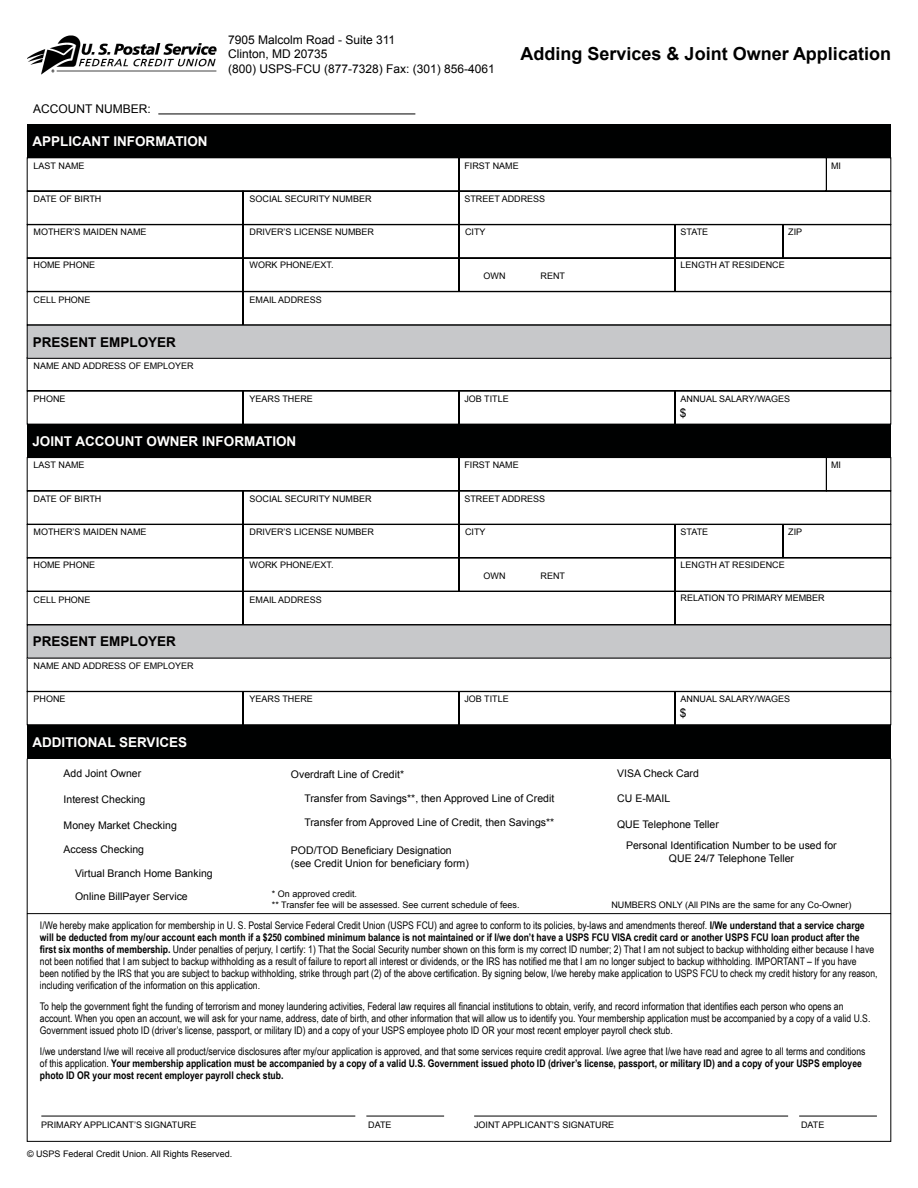
<style>
.page{position:relative;width:918px;height:1188px;background:#fff}
.page>*{position:absolute;margin:0;border:0;box-sizing:border-box;transform-origin:0 0}
.t1{font:700 18px "Arial";color:#000}
.t2{font:700 13.5px "Arial";color:#fffffe}
.t3{font:700 13.5px "Arial";color:#010000}
.t4{font:12px/14.4px "Arial";color:#000}
.t5{font:10.5px/12px "Arial Narrow";color:#000}
.t6{font:10.5px/12.6px "Arial";color:#000}
.t7{font:9px "Arial";color:#000}
.s1{font-weight:700}
</style>
<div class="page">
<img style="left:27px;top:35px;width:190px;height:40px">
<hr style="left:158px;top:114px;width:257px;height:1px;background:#000">
<div style="left:27px;top:914px;width:864px;height:228px;border:1px solid #000"></div>
<svg style="left:27px;top:158px;width:864px;height:567px"></svg>
<div style="left:27px;top:124px;width:864px;height:34px;background:#000101"></div>
<div style="left:27px;top:424px;width:864px;height:33px;background:#000101"></div>
<div style="left:27px;top:325px;width:864px;height:33px;background:#c7c8ca"></div>
<div style="left:27px;top:325px;width:864px;height:33px;border:1px solid #000"></div>
<div style="left:27px;top:625px;width:864px;height:33px;background:#c7c8ca"></div>
<hr style="left:41px;top:1116px;width:314px;height:1px;background:#000">
<hr style="left:474px;top:1116px;width:314px;height:1px;background:#000">
<hr style="left:366px;top:1116px;width:78px;height:1px;background:#000">
<hr style="left:799px;top:1116px;width:78px;height:1px;background:#000">
<div style="left:27px;top:758px;width:864px;height:156px;border:1px solid #000"></div>
<div style="left:27px;top:725px;width:864px;height:33px;background:#000101"></div>
<p class="t4" style="left:228px;top:32px;width:169px">7905 Malcolm Road - Suite 311<br>Clinton, MD 20735</p>
<p class="t4" style="left:228px;top:61px;width:268px">(800) USPS-FCU (877-7328) Fax: (301) 856-4061</p>
<h1 class="t1" style="left:521px;top:42px;width:372px">Adding Services &amp; Joint Owner Application</h1>
<p class="t4" style="left:33px;top:101px;width:119px">ACCOUNT NUMBER:</p>
<h2 class="t2" style="left:32px;top:132px;width:177px">APPLICANT INFORMATION</h2>
<p class="t7" style="left:34px;top:160px;width:52px">LAST NAME</p>
<p class="t7" style="left:464px;top:160px;width:56px">FIRST NAME</p>
<p class="t7" style="left:831px;top:160px;width:11px">MI</p>
<p class="t7" style="left:34px;top:193px;width:69px">DATE OF BIRTH</p>
<p class="t7" style="left:250px;top:193px;width:124px">SOCIAL SECURITY NUMBER</p>
<p class="t7" style="left:464px;top:193px;width:82px">STREET ADDRESS</p>
<p class="t7" style="left:34px;top:226px;width:115px">MOTHER’S MAIDEN NAME</p>
<p class="t7" style="left:250px;top:226px;width:126px">DRIVER’S LICENSE NUMBER</p>
<p class="t7" style="left:465px;top:226px;width:22px">CITY</p>
<p class="t7" style="left:681px;top:226px;width:29px">STATE</p>
<p class="t7" style="left:788px;top:226px;width:16px">ZIP</p>
<p class="t7" style="left:34px;top:259px;width:63px">HOME PHONE</p>
<p class="t7" style="left:250px;top:259px;width:86px">WORK PHONE/EXT.</p>
<p class="t7" style="left:484px;top:270px;width:23px">OWN</p>
<p class="t7" style="left:541px;top:270px;width:26px">RENT</p>
<p class="t7" style="left:681px;top:259px;width:106px">LENGTH AT RESIDENCE</p>
<p class="t7" style="left:34px;top:294px;width:58px">CELL PHONE</p>
<p class="t7" style="left:250px;top:294px;width:74px">EMAIL ADDRESS</p>
<h3 class="t3" style="left:33px;top:333px;width:145px">PRESENT EMPLOYER</h3>
<p class="t7" style="left:34px;top:360px;width:162px">NAME AND ADDRESS OF EMPLOYER</p>
<p class="t7" style="left:34px;top:393px;width:34px">PHONE</p>
<p class="t7" style="left:250px;top:393px;width:65px">YEARS THERE</p>
<p class="t7" style="left:464px;top:393px;width:46px">JOB TITLE</p>
<p class="t7" style="left:681px;top:393px;width:111px">ANNUAL SALARY/WAGES</p>
<p class="t4" style="left:680px;top:405px;width:8px">$</p>
<h2 class="t2" style="left:32px;top:432px;width:265px">JOINT ACCOUNT OWNER INFORMATION</h2>
<p class="t7" style="left:34px;top:459px;width:52px">LAST NAME</p>
<p class="t7" style="left:464px;top:459px;width:56px">FIRST NAME</p>
<p class="t7" style="left:831px;top:459px;width:11px">MI</p>
<p class="t7" style="left:34px;top:492px;width:69px">DATE OF BIRTH</p>
<p class="t7" style="left:250px;top:492px;width:124px">SOCIAL SECURITY NUMBER</p>
<p class="t7" style="left:464px;top:492px;width:82px">STREET ADDRESS</p>
<p class="t7" style="left:34px;top:526px;width:115px">MOTHER’S MAIDEN NAME</p>
<p class="t7" style="left:250px;top:526px;width:126px">DRIVER’S LICENSE NUMBER</p>
<p class="t7" style="left:465px;top:526px;width:22px">CITY</p>
<p class="t7" style="left:681px;top:526px;width:29px">STATE</p>
<p class="t7" style="left:788px;top:526px;width:16px">ZIP</p>
<p class="t7" style="left:34px;top:559px;width:63px">HOME PHONE</p>
<p class="t7" style="left:250px;top:559px;width:86px">WORK PHONE/EXT.</p>
<p class="t7" style="left:484px;top:569px;width:23px">OWN</p>
<p class="t7" style="left:541px;top:569px;width:26px">RENT</p>
<p class="t7" style="left:681px;top:559px;width:106px">LENGTH AT RESIDENCE</p>
<p class="t7" style="left:34px;top:594px;width:58px">CELL PHONE</p>
<p class="t7" style="left:250px;top:594px;width:74px">EMAIL ADDRESS</p>
<p class="t7" style="left:681px;top:592px;width:146px">RELATION TO PRIMARY MEMBER</p>
<h3 class="t3" style="left:33px;top:633px;width:145px">PRESENT EMPLOYER</h3>
<p class="t7" style="left:34px;top:659px;width:162px">NAME AND ADDRESS OF EMPLOYER</p>
<p class="t7" style="left:34px;top:693px;width:34px">PHONE</p>
<p class="t7" style="left:250px;top:693px;width:65px">YEARS THERE</p>
<p class="t7" style="left:464px;top:693px;width:46px">JOB TITLE</p>
<p class="t7" style="left:681px;top:693px;width:111px">ANNUAL SALARY/WAGES</p>
<p class="t4" style="left:680px;top:706px;width:8px">$</p>
<h2 class="t2" style="left:32px;top:733px;width:156px">ADDITIONAL SERVICES</h2>
<p class="t6" style="left:64px;top:767px;width:79px">Add Joint Owner</p>
<p class="t6" style="left:64px;top:793px;width:83px">Interest Checking</p>
<p class="t6" style="left:64px;top:819px;width:115px">Money Market Checking</p>
<p class="t6" style="left:64px;top:843px;width:82px">Access Checking</p>
<p class="t6" style="left:75px;top:867px;width:139px">Virtual Branch Home Banking</p>
<p class="t6" style="left:75px;top:891px;width:114px">Online BillPayer Service</p>
<p class="t6" style="left:617px;top:767px;width:83px">VISA Check Card</p>
<p class="t6" style="left:617px;top:792px;width:55px">CU E-MAIL</p>
<p class="t6" style="left:617px;top:818px;width:103px">QUE Telephone Teller</p>
<p class="t6" style="left:291px;top:768px;width:115px">Overdraft Line of Credit*</p>
<p class="t6" style="left:304px;top:792px;width:251px">Transfer from Savings**, then Approved Line of Credit</p>
<p class="t6" style="left:304px;top:816px;width:251px">Transfer from Approved Line of Credit, then Savings**</p>
<p class="t6" style="left:291px;top:844px;width:179px">POD/TOD Beneficiary Designation (see Credit Union for beneficiary form)</p>
<p class="t6" style="left:626px;top:839px;width:212px;text-align:center">Personal Identification Number to be used for<br>QUE 24/7 Telephone Teller</p>
<p class="t7" style="left:611px;top:899px;width:242px">NUMBERS ONLY (All PINs are the same for any Co-Owner)</p>
<p class="t5" style="left:40px;top:919px;width:839px">I/We hereby make application for membership in U. S. Postal Service Federal Credit Union (USPS FCU) and agree to conform to its policies, by-laws and amendments thereof. <span class="s1">I/We understand that a service charge will be deducted from my/our account each month if a $250 combined minimum balance is not maintained or if I/we don’t have a USPS FCU VISA credit card or another USPS FCU loan product after the first six months of membership.</span> Under penalties of perjury, I certify: 1) That the Social Security number shown on this form is my correct ID number; 2) That I am not subject to backup withholding either because I have not been notified that I am subject to backup withholding as a result of failure to report all interest or dividends, or the IRS has notified me that I am no longer subject to backup withholding. IMPORTANT – If you have been notified by the IRS that you are subject to backup withholding, strike through part (2) of the above certification. By signing below, I/we hereby make application to USPS FCU to check my credit history for any reason, including verification of the information on this application.</p>
<p class="t5" style="left:40px;top:1000px;width:832px">To help the government fight the funding of terrorism and money laundering activities, Federal law requires all financial institutions to obtain, verify, and record information that identifies each person who opens an account. When you open an account, we will ask for your name, address, date of birth, and other information that will allow us to identify you. Your membership application must be accompanied by a copy of a valid U.S.<br>Government issued photo ID (driver’s license, passport, or military ID) and a copy of your USPS employee photo ID OR your most recent employer payroll check stub.</p>
<p class="t5" style="left:40px;top:1045px;width:827px">I/we understand I/we will receive all product/service disclosures after my/our application is approved, and that some services require credit approval. I/we agree that I/we have read and agree to all terms and conditions of this application. <span class="s1">Your membership application must be accompanied by a copy of a valid U.S. Government issued photo ID (driver’s license, passport, or military ID) and a copy of your USPS employee photo ID OR your most recent employer payroll check stub.</span></p>
<p class="t7" style="left:272px;top:888px;width:87px">* On approved credit.</p>
<p class="t7" style="left:272px;top:899px;width:249px">** Transfer fee will be assessed. See current schedule of fees.</p>
<p class="t7" style="left:41px;top:1119px;width:157px">PRIMARY APPLICANT’S SIGNATURE</p>
<p class="t7" style="left:368px;top:1119px;width:25px">DATE</p>
<p class="t7" style="left:474px;top:1119px;width:142px">JOINT APPLICANT’S SIGNATURE</p>
<p class="t7" style="left:801px;top:1119px;width:25px">DATE</p>
<p class="t7" style="left:27px;top:1148px;width:207px">© USPS Federal Credit Union. All Rights Reserved.</p>
</div>
